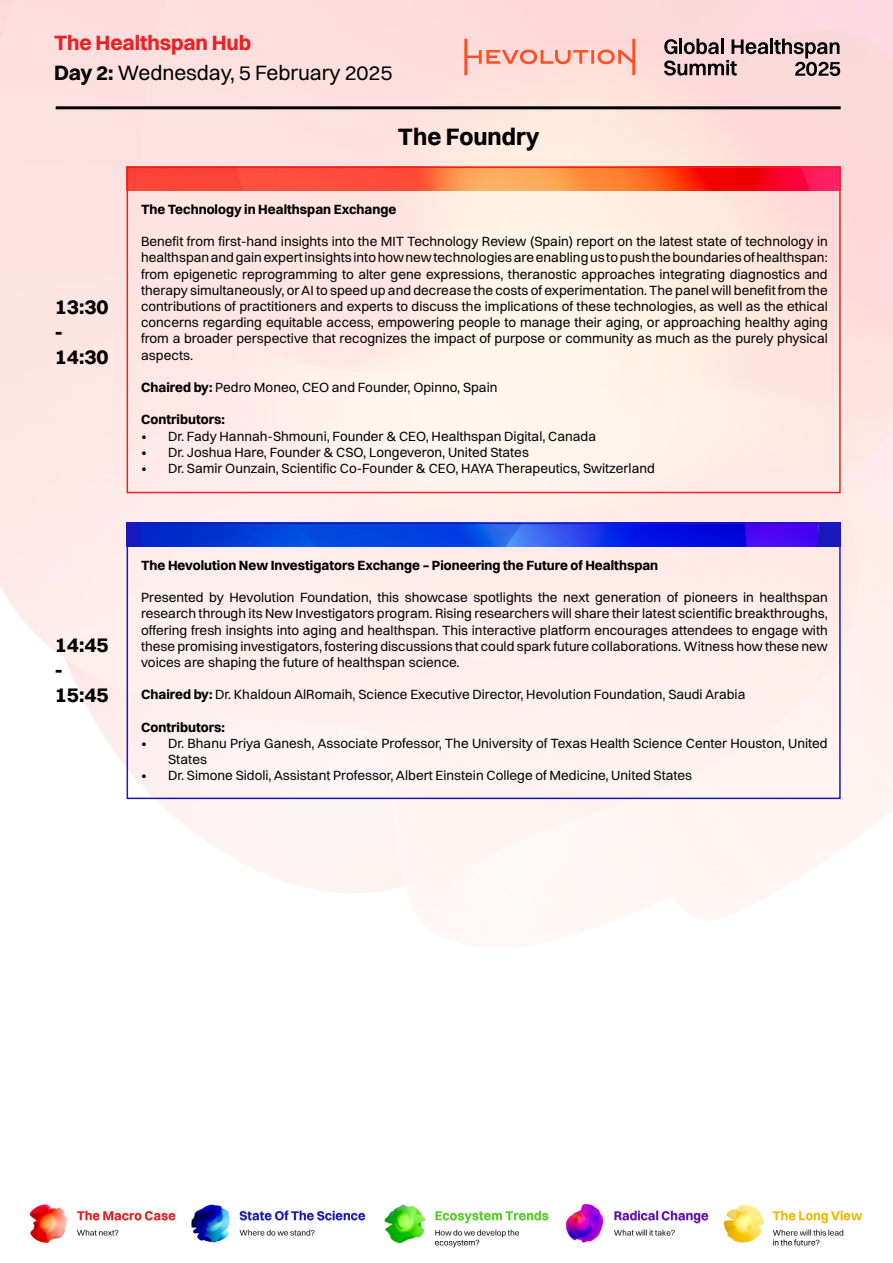
<style>
.page{position:relative;width:893px;height:1263px;background:#fff}
.page>*{position:absolute;margin:0;border:0;box-sizing:border-box;transform-origin:0 0}
.t1{font:700 24px "Switzer";color:#000}
.t2{font:21px/30px "Switzer";letter-spacing:-.005em;color:#000}
.t3{font:700 21px/25.2px "Switzer";color:#000}
.t4{font:13.5px/16.2px "Switzer";color:#000;text-align:justify}
.t5{font:700 13.5px "Switzer";color:#000}
.s1{font-weight:700;color:#eb2225}
.s2{font-weight:700}
</style>
<div class="page">
<img style="left:0;top:0;width:893px;height:933px">
<svg style="left:464px;top:39px;width:171px;height:36px;background:#fdc4bb"></svg>
<svg style="left:664px;top:60px;width:73px;height:16px"></svg>
<hr style="left:770px;top:39px;width:3px;height:15px;background:#000">
<hr style="left:731px;top:39px;width:3px;height:15px;background:#000">
<hr style="left:741px;top:39px;width:3px;height:15px;background:#000">
<svg style="left:734px;top:42px;width:34px;height:12px"></svg>
<svg style="left:684px;top:39px;width:39px;height:15px"></svg>
<hr style="left:679px;top:39px;width:3px;height:15px;background:#000">
<svg style="left:664px;top:39px;width:13px;height:15px"></svg>
<svg style="left:774px;top:39px;width:66px;height:37px;background:#ab9595"></svg>
<img style="left:27px;top:1203px;width:836px;height:45px">
<hr style="left:56px;top:106px;width:785px;height:3px;background:#000">
<img style="left:130px;top:526px;width:708px;height:21px">
<div style="left:127px;top:523px;width:714px;height:276px;border:2px solid #1918bc"></div>
<img style="left:130px;top:170px;width:708px;height:21px">
<div style="left:127px;top:167px;width:714px;height:326px;border:2px solid #eb2225"></div>
<h2 class="t2" style="left:54px;top:28px;width:340px"><span class="s1">The Healthspan Hub<br></span><span class="s2">Day 2:</span> Wednesday, 5 February 2025</h2>
<h2 class="t3" style="left:55px;top:293px;width:55px">13:30 -<br>14:30</h2>
<h1 class="t1" style="left:398px;top:122px;width:143px">The Foundry</h1>
<p class="t5" style="left:141px;top:201px;width:257px">The Technology in Healthspan Exchange</p>
<p class="t4" style="left:141px;top:233px;width:688px">Benefit from first-hand insights into the MIT Technology Review (Spain) report on the latest state of technology in healthspan and gain expert insights into how new technologies are enabling us to push the boundaries of healthspan: from epigenetic reprogramming to alter gene expressions, theranostic approaches integrating diagnostics and therapy simultaneously, or AI to speed up and decrease the costs of experimentation. The panel will benefit from the contributions of practitioners and experts to discuss the implications of these technologies, as well as the ethical concerns regarding equitable access, empowering people to manage their aging, or approaching healthy aging from a broader perspective that recognizes the impact of purpose or community as much as the purely physical aspects.</p>
<p class="t4" style="left:141px;top:379px;width:358px"><span class="s2">Chaired by:</span> Pedro Moneo, CEO and Founder, Opinno, Spain</p>
<p class="t5" style="left:141px;top:411px;width:85px">Contributors:</p>
<p class="t4" style="left:141px;top:428px;width:457px">• Dr. Fady Hannah-Shmouni, Founder &amp; CEO, Healthspan Digital, Canada</p>
<p class="t4" style="left:141px;top:444px;width:389px">• Dr. Joshua Hare, Founder &amp; CSO, Longeveron, United States</p>
<p class="t4" style="left:141px;top:460px;width:515px">• Dr. Samir Ounzain, Scientific Co-Founder &amp; CEO, HAYA Therapeutics, Switzerland</p>
<h2 class="t3" style="left:55px;top:632px;width:55px">14:45 -<br>15:45</h2>
<p class="t5" style="left:141px;top:557px;width:519px">The Hevolution New Investigators Exchange – Pioneering the Future of Healthspan</p>
<p class="t4" style="left:141px;top:589px;width:688px">Presented by Hevolution Foundation, this showcase spotlights the next generation of pioneers in healthspan research through its New Investigators program. Rising researchers will share their latest scientific breakthroughs, offering fresh insights into aging and healthspan. This interactive platform encourages attendees to engage with these promising investigators, fostering discussions that could spark future collaborations. Witness how these new voices are shaping the future of healthspan science.</p>
<p class="t4" style="left:141px;top:686px;width:606px"><span class="s2">Chaired by:</span> Dr. Khaldoun AlRomaih, Science Executive Director, Hevolution Foundation, Saudi Arabia</p>
<p class="t5" style="left:141px;top:719px;width:85px">Contributors:</p>
<p class="t4" style="left:168px;top:735px;width:661px;text-indent:-27px">• Dr. Bhanu Priya Ganesh, Associate Professor, The University of Texas Health Science Center Houston, United<br>States</p>
<p class="t4" style="left:141px;top:767px;width:553px">• Dr. Simone Sidoli, Assistant Professor, Albert Einstein College of Medicine, United States</p>
</div>
